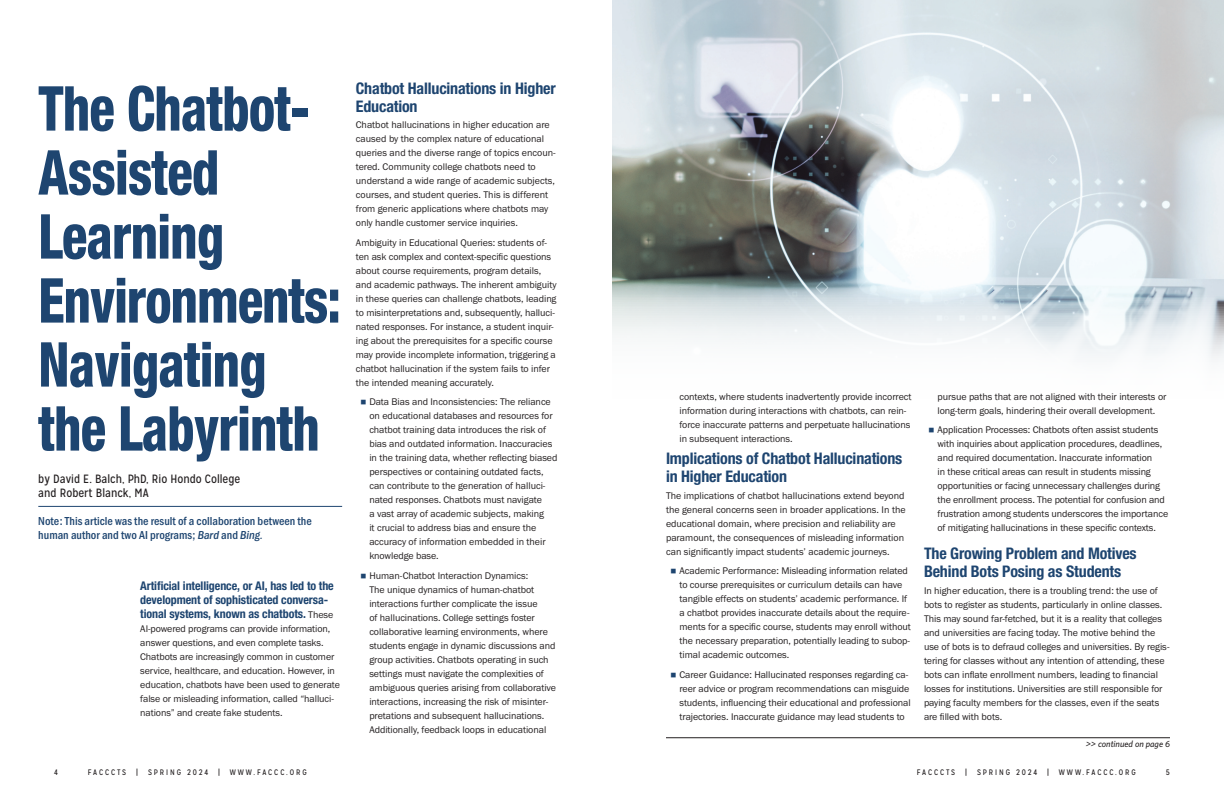
<style>
.page{position:relative;width:1224px;height:792px;background:#fff}
.page>*{position:absolute;margin:0;border:0;box-sizing:border-box;transform-origin:0 0}
.Title_2{font:62px/64px "Helvetica Neue LT 87 Hv Cn";letter-spacing:-.015em;color:#1e4570;scale:.85 1}
.Article_Subtitle_1{font:16px/18px "Helvetica Neue LT 77 Bd Cn";letter-spacing:-.01em;color:#1e4570}
.Article_text_Franklin_Gothic{font:12px/14px "Helvetica Neue LT 77 Bd Cn";letter-spacing:-.005em;color:#1e4570}
.references{font:500 12px/14px "Franklin Gothic URW Cond";color:#1e4570}
.Byline{font:12px/14.4px "Mission Gothic";color:#231f20}
.Article_text_Franklin_Gothic-2{font:10px/14px "Franklin Gothic URW Boo";letter-spacing:-.005em;color:#231f20}
.continued_top_line{font:italic 500 9px "Whitney";color:#231f20}
.t1{font:8px "Mission Gothic";letter-spacing:.24em;color:#231f20}
.s1{font-family:"Franklin Gothic URW Con Med Ita";font-weight:400}
.s2{font-family:"Franklin Gothic URW Con Boo Ita";font-weight:400}
.s3{font-family:"Franklin Gothic URW Boo";font-size:10px;color:#231f20}
</style>
<div class="page">
<img style="left:612px;top:0;width:612px;height:360px">
<hr style="left:38px;top:506px;width:304px;height:1px;background:#1e4570">
<hr style="left:666px;top:737px;width:504px;height:1px;background:#231f20">
<p class="Title_2" style="left:38px;top:76px;width:358px">The Chatbot-<br>Assisted<br>Learning<br>Environments:<br>Navigating the Labyrinth</p>
<p class="Byline" style="left:38px;top:472px;width:204px">by David E. Balch, PhD, Rio Hondo College and Robert Blanck, MA</p>
<p class="references" style="left:38px;top:513px;width:275px">Note: This article was the result of a collaboration between the human author and two AI programs; <span class="s1">Bard</span> and <span class="s1">Bing</span><span class="s2">.</span></p>
<p class="Article_text_Franklin_Gothic" style="left:140px;top:579px;width:195px">Artificial intelligence, or AI, has led to the development of sophisticated conversa&shy;tional systems, known as chatbots. <span class="s3">These</span></p>
<p class="Article_text_Franklin_Gothic-2" style="left:140px;top:622px;width:201px">AI-powered programs can provide information, answer questions, and even complete tasks.<br>Chatbots are increasingly common in customer service, healthcare, and education. However, in education, chatbots have been used to generate false or misleading information, called “halluci&shy;nations” and create fake students.</p>
<p class="Article_Subtitle_1" style="left:356px;top:79px;width:201px">Chatbot Hallucinations in Higher<br>Education</p>
<p class="Article_text_Franklin_Gothic-2" style="left:356px;top:118px;width:201px">Chatbot hallucinations in higher education are caused by the complex nature of educational queries and the diverse range of topics encoun&shy;tered. Community college chatbots need to understand a wide range of academic subjects, courses, and student queries. This is different from generic applications where chatbots may only handle customer service inquiries.</p>
<p class="Article_text_Franklin_Gothic-2" style="left:356px;top:235px;width:202px">Ambiguity in Educational Queries: students of&shy;ten ask complex and context-specific questions about course requirements, program details, and academic pathways. The inherent ambiguity in these queries can challenge chatbots, leading to misinterpretations and, subsequently, halluci&shy;nated responses. For instance, a student inquir&shy;ing about the prerequisites for a specific course may provide incomplete information, triggering a chatbot hallucination if the system fails to infer the intended meaning accurately.</p>
<p class="Article_text_Franklin_Gothic-2" style="left:369px;top:395px;width:190px">Data Bias and Inconsistencies: The reliance on educational databases and resources for chatbot training data introduces the risk of bias and outdated information. Inaccuracies in the training data, whether reflecting biased perspectives or containing outdated facts, can contribute to the generation of halluci&shy;nated responses. Chatbots must navigate<br>a vast array of academic subjects, making<br>it crucial to address bias and ensure the accuracy of information embedded in their knowledge base.</p>
<p class="Article_text_Franklin_Gothic-2" style="left:369px;top:568px;width:188px">Human-Chatbot Interaction Dynamics:<br>The unique dynamics of human-chatbot interactions further complicate the issue<br>of hallucinations. College settings foster collaborative learning environments, where students engage in dynamic discussions and group activities. Chatbots operating in such settings must navigate the complexities of ambiguous queries arising from collaborative interactions, increasing the risk of misinter&shy;pretations and subsequent hallucinations.<br>Additionally, feedback loops in educational</p>
<p class="Article_text_Franklin_Gothic-2" style="left:680px;top:389px;width:234px">contexts, where students inadvertently provide incorrect information during interactions with chatbots, can rein&shy;force inaccurate patterns and perpetuate hallucinations in subsequent interactions.</p>
<p class="Article_Subtitle_1" style="left:666px;top:449px;width:238px">Implications of Chatbot Hallucinations in Higher Education</p>
<p class="Article_text_Franklin_Gothic-2" style="left:666px;top:488px;width:241px">The implications of chatbot hallucinations extend beyond the general concerns seen in broader applications. In the educational domain, where precision and reliability are paramount, the consequences of misleading information can significantly impact students’ academic journeys.</p>
<p class="Article_text_Franklin_Gothic-2" style="left:680px;top:564px;width:233px">Academic Performance: Misleading information related to course prerequisites or curriculum details can have tangible effects on students’ academic performance. If a chatbot provides inaccurate details about the require&shy;ments for a specific course, students may enroll without the necessary preparation, potentially leading to subop&shy;timal academic outcomes.</p>
<p class="Article_text_Franklin_Gothic-2" style="left:680px;top:667px;width:233px">Career Guidance: Hallucinated responses regarding ca&shy;reer advice or program recommendations can misguide students, influencing their educational and professional trajectories. Inaccurate guidance may lead students to</p>
<p class="Article_text_Franklin_Gothic-2" style="left:938px;top:389px;width:230px">pursue paths that are not aligned with their interests or long-term goals, hindering their overall development.</p>
<p class="Article_text_Franklin_Gothic-2" style="left:938px;top:423px;width:232px">Application Processes: Chatbots often assist students with inquiries about application procedures, deadlines, and required documentation. Inaccurate information<br>in these critical areas can result in students missing opportunities or facing unnecessary challenges during the enrollment process. The potential for confusion and frustration among students underscores the importance of mitigating hallucinations in these specific contexts.</p>
<p class="Article_Subtitle_1" style="left:924px;top:544px;width:214px">The Growing Problem and Motives<br>Behind Bots Posing as Students</p>
<p class="Article_text_Franklin_Gothic-2" style="left:924px;top:583px;width:247px">In higher education, there is a troubling trend: the use of bots to register as students, particularly in online classes.<br>This may sound far-fetched, but it is a reality that colleges and universities are facing today. The motive behind the use of bots is to defraud colleges and universities. By regis&shy;tering for classes without any intention of attending, these bots can inflate enrollment numbers, leading to financial losses for institutions. Universities are still responsible for paying faculty members for the classes, even if the seats are filled with bots.</p>
<p class="continued_top_line" style="left:1086px;top:738px;width:86px">&gt;&gt; continued on page 6</p>
<p class="t1" style="left:54px;top:768px;width:5px">4</p>
<p class="t1" style="left:88px;top:768px;width:221px">FACCCTS | SPRING 2024 | WWW.FACCC.ORG</p>
<p class="t1" style="left:917px;top:768px;width:221px">FACCCTS | SPRING 2024 | WWW.FACCC.ORG</p>
<p class="t1" style="left:1166px;top:768px;width:6px">5</p>
</div>
